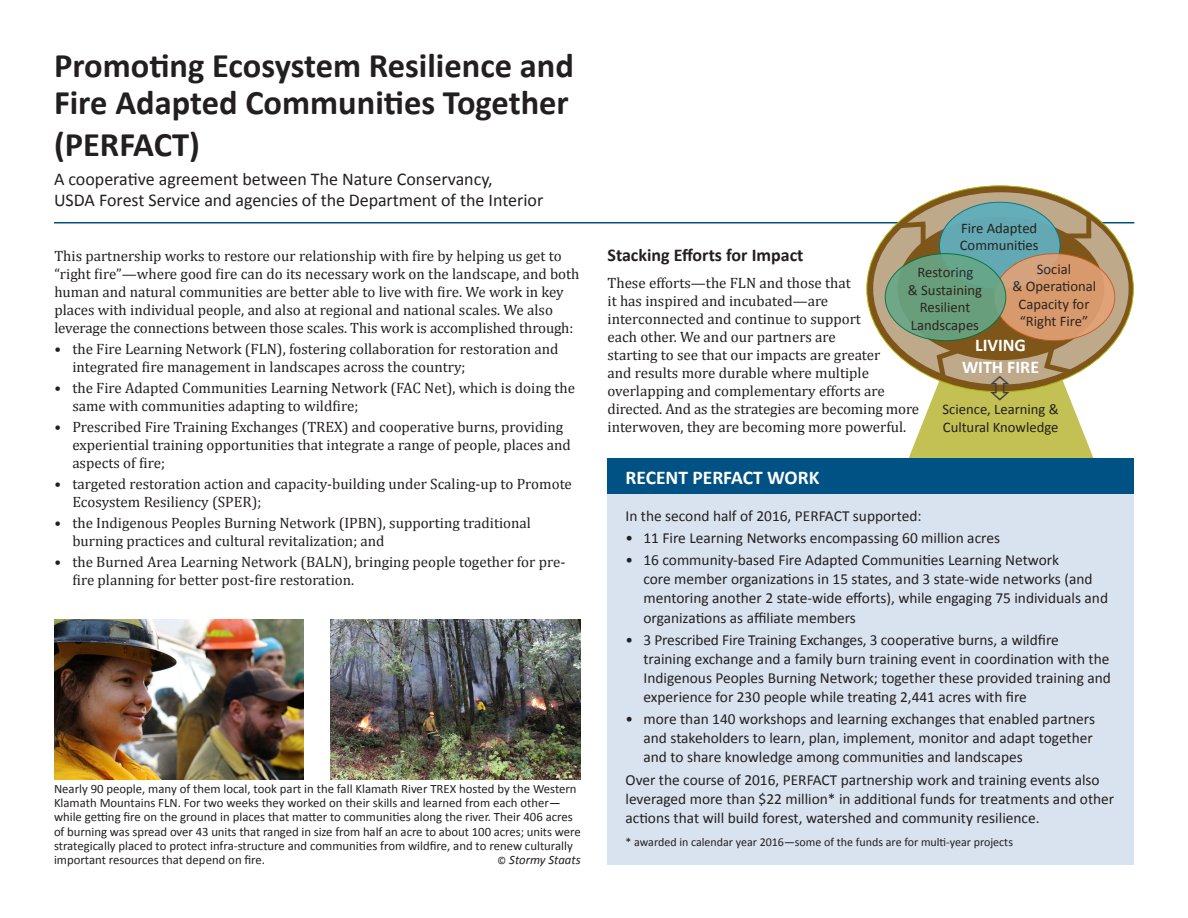
<style>
.page{position:relative;width:1188px;height:918px;background:#fff}
.page>*{position:absolute;margin:0;border:0;box-sizing:border-box;transform-origin:0 0}
.t1{font:700 34.5px/37.5px "Calibri";color:#231f20}
.t2{font:700 19.5px "Calibri";color:#fff}
.t3{font:18px/21px "Calibri";letter-spacing:-.005em;color:#231f20}
.t4{font:700 18px "Calibri";color:#231f20}
.t5{font:700 17.85px/21.5px "Calibri";color:#fff;text-align:center}
.t6{font:15.3px/19.2px "Calibri";color:#231f20}
.t7{font:15px/18px "Cambria";color:#231f20}
.t8{font:14.7px/17.5px "Calibri";color:#231f20}
.t9{font:12.75px/14.2px "Calibri";color:#231f20}
.t10{font:italic 12.75px "Calibri";color:#231f20}
.t11{font:12px "Calibri";color:#231f20}
.s1{font-style:normal;font-size:10.5px}
</style>
<div class="page">
<hr style="left:54px;top:222px;width:1080px;height:1px;background:#005285">
<img style="left:54px;top:620px;width:250px;height:159px">
<svg style="left:867px;top:186px;width:266px;height:206px;background:#906d32"></svg>
<div style="left:873px;top:192px;width:256px;height:193px;border:24px solid #fff;border-radius:50%"></div>
<div style="left:939px;top:202px;width:121px;height:87px;background:#61aebc;border-radius:50%"></div>
<div style="left:994px;top:254px;width:121px;height:87px;background:#e3a277;border-radius:50%"></div>
<svg style="left:885px;top:254px;width:121px;height:87px"></svg>
<div style="left:1086px;top:217px;width:5px;height:20px;background:#7f5619"></div>
<div style="left:608px;top:458px;width:526px;height:406px;background:#d9e3ef"></div>
<div style="left:608px;top:458px;width:526px;height:36px;background:#005285"></div>
<img style="left:331px;top:620px;width:250px;height:159px">
<svg style="left:895px;top:219px;width:199px;height:239px"></svg>
<p class="t1" style="left:54px;top:47px;width:522px">Promoting Ecosystem Resilience and<br>Fire Adapted Communities Together</p>
<p class="t1" style="left:54px;top:126px;width:148px">(PERFACT)</p>
<p class="t3" style="left:54px;top:168px;width:491px">A cooperative agreement between The Nature Conservancy,<br>USDA Forest Service and agencies of the Department of the Interior</p>
<p class="t7" style="left:54px;top:246px;width:527px">This partnership works to restore our relationship with fire by helping us get to “right fire”—where good fire can do its necessary work on the landscape, and both human and natural communities are better able to live with fire. We work in key places with individual people, and also at regional and national scales. We also leverage the connections between those scales. This work is accomplished through:</p>
<p class="t7" style="left:72px;top:339px;width:488px;text-indent:-18px">• the Fire Learning Network (FLN), fostering collaboration for restoration and integrated fire management in landscapes across the country;</p>
<p class="t7" style="left:72px;top:378px;width:504px;text-indent:-18px">• the Fire Adapted Communities Learning Network (FAC Net), which is doing the same with communities adapting to wildfire;</p>
<p class="t7" style="left:72px;top:417px;width:500px;text-indent:-18px">• Prescribed Fire Training Exchanges (TREX) and cooperative burns, providing experiential training opportunities that integrate a range of people, places and aspects of fire;</p>
<p class="t7" style="left:72px;top:474px;width:501px;text-indent:-18px">• targeted restoration action and capacity-building under Scaling-up to Promote<br>Ecosystem Resiliency (SPER);</p>
<p class="t7" style="left:72px;top:513px;width:460px;text-indent:-18px">• the Indigenous Peoples Burning Network (IPBN), supporting traditional burning practices and cultural revitalization; and</p>
<p class="t7" style="left:72px;top:552px;width:494px;text-indent:-18px">• the Burned Area Learning Network (BALN), bringing people together for pre&shy;fire planning for better post-fire restoration.</p>
<p class="t9" style="left:54px;top:781px;width:528px">Nearly 90 people, many of them local, took part in the fall Klamath River TREX hosted by the Western Klamath Mountains FLN. For two weeks they worked on their skills and learned from each other— while getting fire on the ground in places that matter to communities along the river. Their 406 acres of burning was spread over 43 units that ranged in size from half an acre to about 100 acres; units were strategically placed to protect infra-structure and communities from wildfire, and to renew culturally important resources that depend on fire.</p>
<p class="t10" style="left:498px;top:851px;width:85px"><span class="s1">©</span> Stormy Staats</p>
<p class="t8" style="left:960px;top:219px;width:80px">Fire Adapted<br>Communities</p>
<p class="t4" style="left:608px;top:244px;width:198px">Stacking Efforts for Impact</p>
<p class="t7" style="left:608px;top:274px;width:313px">These efforts—the FLN and those that<br>it has inspired and incubated—are interconnected and continue to support<br>each other. We and our partners are<br>starting to see that our impacts are greater<br>and results more durable where multiple overlapping and complementary efforts are directed. And as the strategies are becoming more interwoven, they are becoming more powerful.</p>
<p class="t8" style="left:1013px;top:260px;width:85px;text-align:center">Social<br>&amp; Operational<br>Capacity for “Right Fire”</p>
<p class="t8" style="left:908px;top:263px;width:75px;text-align:center">Restoring<br>&amp; Sustaining<br>Resilient<br>Landscapes</p>
<p class="t5" style="left:962px;top:335px;width:78px">LIVING<br>WITH FIRE</p>
<p class="t8" style="left:943px;top:401px;width:118px">Science, Learning &amp;<br>Cultural Knowledge</p>
<p class="t2" style="left:626px;top:465px;width:195px">RECENT PERFACT WORK</p>
<p class="t6" style="left:626px;top:506px;width:298px">In the second half of 2016, PERFACT supported:</p>
<p class="t6" style="left:626px;top:528px;width:376px">• 11 Fire Learning Networks encompassing 60 million acres</p>
<p class="t6" style="left:644px;top:551px;width:466px;text-indent:-18px">• 16 community-based Fire Adapted Communities Learning Network<br>core member organizations in 15 states, and 3 state-wide networks (and mentoring another 2 state-wide efforts), while engaging 75 individuals and organizations as affiliate members</p>
<p class="t6" style="left:644px;top:630px;width:469px;text-indent:-18px">• 3 Prescribed Fire Training Exchanges, 3 cooperative burns, a wildfire<br>training exchange and a family burn training event in coordination with the Indigenous Peoples Burning Network; together these provided training and experience for 230 people while treating 2,441 acres with fire</p>
<p class="t6" style="left:644px;top:710px;width:453px;text-indent:-18px">• more than 140 workshops and learning exchanges that enabled partners and stakeholders to learn, plan, implement, monitor and adapt together and to share knowledge among communities and landscapes</p>
<p class="t6" style="left:626px;top:770px;width:490px">Over the course of 2016, PERFACT partnership work and training events also leveraged more than $22 million* in additional funds for treatments and other actions that will build forest, watershed and community resilience.</p>
<p class="t11" style="left:626px;top:835px;width:389px">* awarded in calendar year 2016—some of the funds are for multi-year projects</p>
</div>
